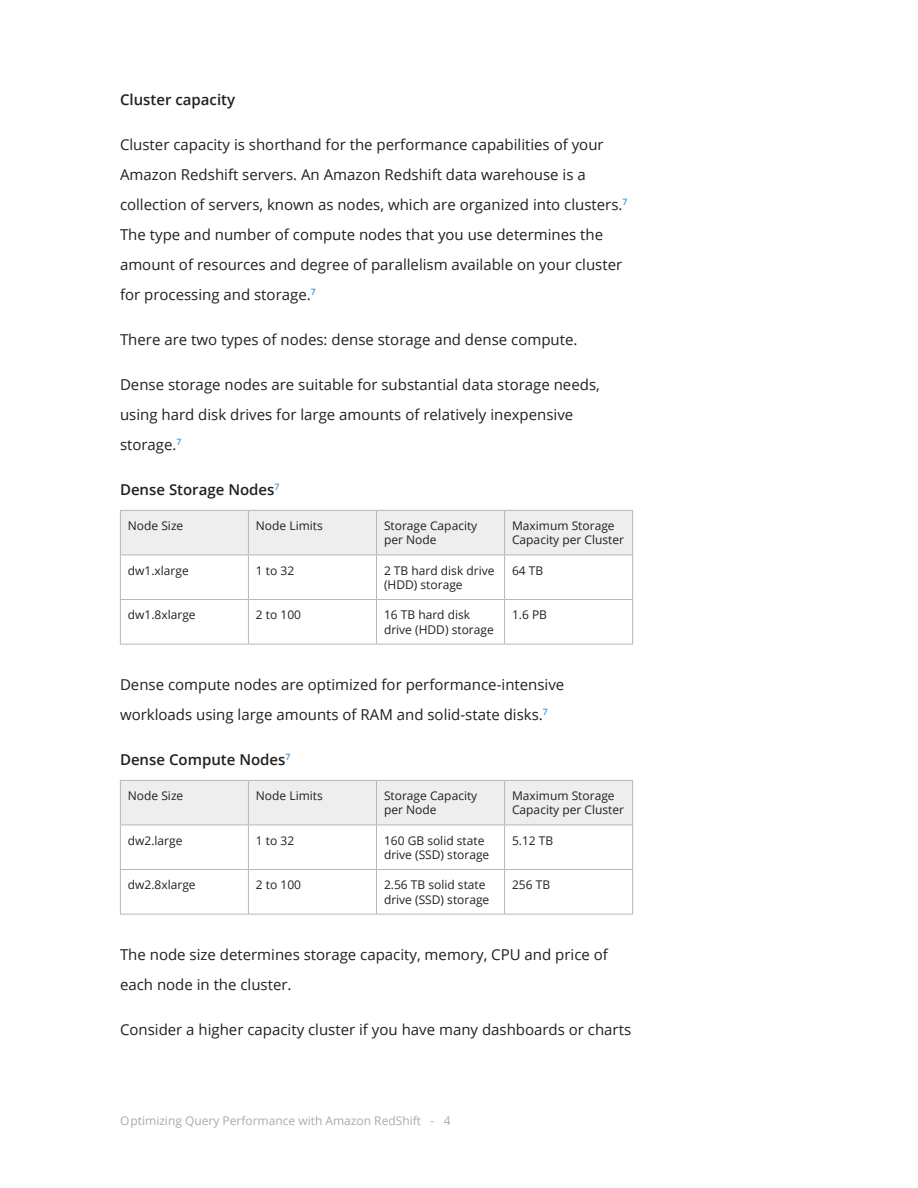
<style>
.page{position:relative;width:918px;height:1188px;background:#fff}
.page>*{position:absolute;margin:0;border:0;box-sizing:border-box;transform-origin:0 0}
.t1{font:15px/30px "Open Sans";color:#231f20}
.t2{font:600 15px "Open Sans";color:#231f20}
.t3{font:12px/14.4px "Open Sans";color:#231f20}
.t4{font:12px "Open Sans";color:#aaa}
</style>
<div class="page">
<div style="left:121px;top:511px;width:511px;height:44px;background:#eeeeef"></div>
<svg style="left:121px;top:643px;width:511px;height:1px"></svg>
<hr style="left:248px;top:555px;width:1px;height:44px;background:#b6b7bb">
<hr style="left:376px;top:555px;width:1px;height:44px;background:#b6b7bb">
<hr style="left:504px;top:555px;width:1px;height:44px;background:#b6b7bb">
<hr style="left:120px;top:599px;width:128px;height:1px;background:#b6b7bb">
<hr style="left:248px;top:599px;width:128px;height:1px;background:#b6b7bb">
<hr style="left:248px;top:600px;width:1px;height:44px;background:#b6b7bb">
<hr style="left:376px;top:599px;width:129px;height:1px;background:#b6b7bb">
<hr style="left:376px;top:600px;width:1px;height:44px;background:#b6b7bb">
<hr style="left:505px;top:599px;width:128px;height:1px;background:#b6b7bb">
<hr style="left:504px;top:600px;width:1px;height:44px;background:#b6b7bb">
<hr style="left:120px;top:555px;width:1px;height:44px;background:#b6b7bb">
<hr style="left:632px;top:555px;width:1px;height:44px;background:#b6b7bb">
<hr style="left:120px;top:600px;width:1px;height:44px;background:#b6b7bb">
<hr style="left:632px;top:600px;width:1px;height:44px;background:#b6b7bb">
<hr style="left:120px;top:644px;width:128px;height:1px;background:#b6b7bb">
<hr style="left:248px;top:644px;width:128px;height:1px;background:#b6b7bb">
<hr style="left:376px;top:644px;width:129px;height:1px;background:#b6b7bb">
<hr style="left:505px;top:644px;width:128px;height:1px;background:#b6b7bb">
<hr style="left:120px;top:510px;width:128px;height:1px;background:#b6b7bb">
<hr style="left:120px;top:511px;width:1px;height:44px;background:#b6b7bb">
<hr style="left:248px;top:510px;width:128px;height:1px;background:#b6b7bb">
<hr style="left:248px;top:511px;width:1px;height:44px;background:#b6b7bb">
<hr style="left:376px;top:510px;width:129px;height:1px;background:#b6b7bb">
<hr style="left:376px;top:511px;width:1px;height:44px;background:#b6b7bb">
<hr style="left:505px;top:510px;width:128px;height:1px;background:#b6b7bb">
<hr style="left:504px;top:511px;width:1px;height:44px;background:#b6b7bb">
<hr style="left:632px;top:511px;width:1px;height:44px;background:#b6b7bb">
<hr style="left:120px;top:555px;width:128px;height:1px;background:#b6b7bb">
<hr style="left:248px;top:555px;width:128px;height:1px;background:#b6b7bb">
<hr style="left:376px;top:555px;width:129px;height:1px;background:#b6b7bb">
<hr style="left:505px;top:555px;width:128px;height:1px;background:#b6b7bb">
<div style="left:121px;top:781px;width:511px;height:44px;background:#eeeeef"></div>
<svg style="left:121px;top:913px;width:511px;height:1px"></svg>
<hr style="left:248px;top:781px;width:1px;height:44px;background:#b6b7bb">
<hr style="left:376px;top:781px;width:1px;height:44px;background:#b6b7bb">
<hr style="left:248px;top:825px;width:1px;height:44px;background:#b6b7bb">
<hr style="left:376px;top:825px;width:1px;height:44px;background:#b6b7bb">
<hr style="left:504px;top:825px;width:1px;height:44px;background:#b6b7bb">
<hr style="left:120px;top:869px;width:128px;height:1px;background:#b6b7bb">
<hr style="left:248px;top:869px;width:128px;height:1px;background:#b6b7bb">
<hr style="left:248px;top:870px;width:1px;height:44px;background:#b6b7bb">
<hr style="left:376px;top:869px;width:129px;height:1px;background:#b6b7bb">
<hr style="left:376px;top:870px;width:1px;height:44px;background:#b6b7bb">
<hr style="left:505px;top:869px;width:128px;height:1px;background:#b6b7bb">
<hr style="left:504px;top:870px;width:1px;height:44px;background:#b6b7bb">
<hr style="left:504px;top:781px;width:1px;height:44px;background:#b6b7bb">
<hr style="left:120px;top:825px;width:1px;height:44px;background:#b6b7bb">
<hr style="left:632px;top:825px;width:1px;height:44px;background:#b6b7bb">
<hr style="left:120px;top:870px;width:1px;height:44px;background:#b6b7bb">
<hr style="left:632px;top:870px;width:1px;height:44px;background:#b6b7bb">
<hr style="left:120px;top:914px;width:128px;height:1px;background:#b6b7bb">
<hr style="left:248px;top:914px;width:128px;height:1px;background:#b6b7bb">
<hr style="left:376px;top:914px;width:129px;height:1px;background:#b6b7bb">
<hr style="left:505px;top:914px;width:128px;height:1px;background:#b6b7bb">
<hr style="left:120px;top:780px;width:128px;height:1px;background:#b6b7bb">
<hr style="left:120px;top:781px;width:1px;height:44px;background:#b6b7bb">
<hr style="left:248px;top:780px;width:128px;height:1px;background:#b6b7bb">
<hr style="left:376px;top:780px;width:129px;height:1px;background:#b6b7bb">
<hr style="left:505px;top:780px;width:128px;height:1px;background:#b6b7bb">
<hr style="left:632px;top:781px;width:1px;height:44px;background:#b6b7bb">
<hr style="left:120px;top:825px;width:128px;height:1px;background:#b6b7bb">
<hr style="left:248px;top:825px;width:128px;height:1px;background:#b6b7bb">
<hr style="left:376px;top:825px;width:129px;height:1px;background:#b6b7bb">
<hr style="left:505px;top:825px;width:128px;height:1px;background:#b6b7bb">
<p class="t2" style="left:120px;top:89px;width:117px">Cluster capacity</p>
<p class="t1" style="left:120px;top:129px;width:509px">Cluster capacity is shorthand for the performance capabilities of your Amazon Redshift servers. An Amazon Redshift data warehouse is a collection of servers, known as nodes, which are organized into clusters.<sup>7<br></sup>The type and number of compute nodes that you use determines the amount of resources and degree of parallelism available on your cluster for processing and storage.<sup>7</sup></p>
<p class="t1" style="left:120px;top:324px;width:459px">There are two types of nodes: dense storage and dense compute.</p>
<p class="t1" style="left:120px;top:369px;width:481px">Dense storage nodes are suitable for substantial data storage needs, using hard disk drives for large amounts of relatively inexpensive storage.<sup>7</sup></p>
<p class="t2" style="left:120px;top:479px;width:161px">Dense Storage Nodes<sup>7</sup></p>
<p class="t3" style="left:128px;top:518px;width:57px">Node Size</p>
<p class="t3" style="left:256px;top:518px;width:68px">Node Limits</p>
<p class="t3" style="left:384px;top:518px;width:95px">Storage Capacity per Node</p>
<p class="t3" style="left:512px;top:518px;width:114px">Maximum Storage<br>Capacity per Cluster</p>
<p class="t3" style="left:128px;top:563px;width:62px">dw1.xlarge</p>
<p class="t3" style="left:256px;top:563px;width:40px">1 to 32</p>
<p class="t3" style="left:384px;top:563px;width:112px">2 TB hard disk drive (HDD) storage</p>
<p class="t3" style="left:512px;top:563px;width:33px">64 TB</p>
<p class="t3" style="left:128px;top:607px;width:69px">dw1.8xlarge</p>
<p class="t3" style="left:256px;top:607px;width:47px">2 to 100</p>
<p class="t3" style="left:384px;top:607px;width:111px">16 TB hard disk drive (HDD) storage</p>
<p class="t3" style="left:512px;top:607px;width:37px">1.6 PB</p>
<p class="t1" style="left:120px;top:669px;width:446px">Dense compute nodes are optimized for performance-intensive workloads using large amounts of RAM and solid-state disks.<sup>7</sup></p>
<p class="t2" style="left:120px;top:749px;width:172px">Dense Compute Nodes<sup>7</sup></p>
<p class="t3" style="left:128px;top:788px;width:57px">Node Size</p>
<p class="t3" style="left:256px;top:788px;width:68px">Node Limits</p>
<p class="t3" style="left:384px;top:788px;width:95px">Storage Capacity per Node</p>
<p class="t3" style="left:512px;top:788px;width:114px">Maximum Storage<br>Capacity per Cluster</p>
<p class="t3" style="left:128px;top:833px;width:56px">dw2.large</p>
<p class="t3" style="left:256px;top:833px;width:40px">1 to 32</p>
<p class="t3" style="left:384px;top:833px;width:107px">160 GB solid state drive (SSD) storage</p>
<p class="t3" style="left:512px;top:833px;width:43px">5.12 TB</p>
<p class="t3" style="left:128px;top:877px;width:69px">dw2.8xlarge</p>
<p class="t3" style="left:256px;top:877px;width:47px">2 to 100</p>
<p class="t3" style="left:384px;top:877px;width:107px">2.56 TB solid state drive (SSD) storage</p>
<p class="t3" style="left:512px;top:877px;width:40px">256 TB</p>
<p class="t1" style="left:120px;top:939px;width:489px">The node size determines storage capacity, memory, CPU and price of each node in the cluster.</p>
<p class="t1" style="left:120px;top:1014px;width:513px">Consider a higher capacity cluster if you have many dashboards or charts</p>
<p class="t4" style="left:120px;top:1112px;width:332px">Optimizing Query Performance with Amazon RedShift - 4</p>
</div>
